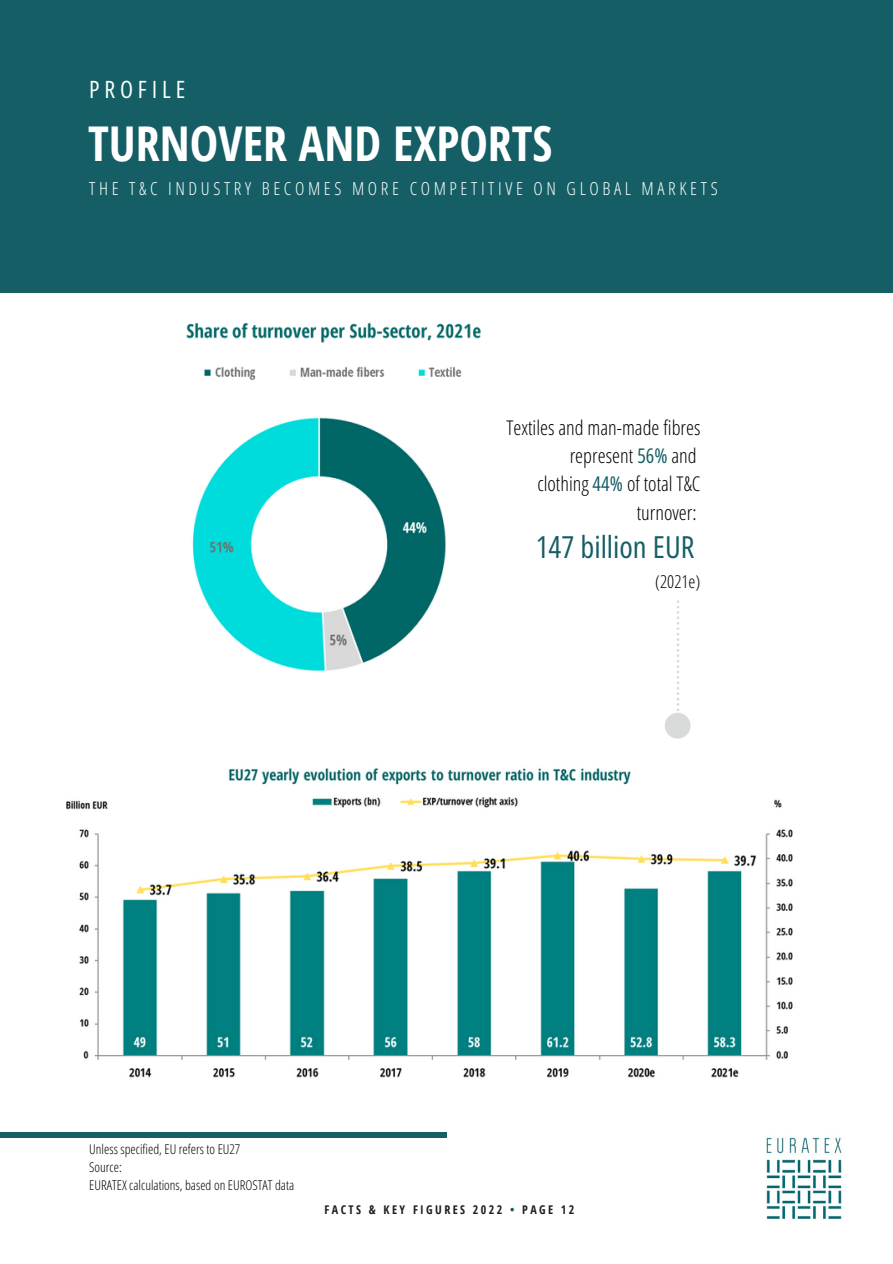
<style>
.page{position:relative;width:893px;height:1264px;background:#fff}
.page>*{position:absolute;margin:0;border:0;box-sizing:border-box;transform-origin:0 0}
.t1{font:700 48px "Open Sans Condensed";color:#fff}
.t2{font:30.45px "Open Sans Hebrew Condensed";color:#155e65}
.t3{font:24px "Open Sans Hebrew Condensed";letter-spacing:.2em;color:#fdfffe}
.t4{font:300 20.25px/28.2px "Open Sans Hebrew Condensed";color:#000;text-align:right}
.t5{font:300 18px "Open Sans Hebrew Condensed";letter-spacing:.2em;color:#fdfffe}
.t6{font:300 17.85px "Open Sans Hebrew Condensed";color:#000}
.t7{font:300 13.5px/18px "Open Sans Hebrew Condensed";color:#000}
.t8{font:700 12px "Open Sans Condensed";letter-spacing:.2em;color:#1e1e1e}
.s1{font-weight:400;color:#155e65}
.s2{color:#17575b}
</style>
<div class="page">
<img style="left:766px;top:1137px;width:76px;height:82px">
<div style="left:0;top:0;width:892px;height:292px;background:#155e65"></div>
<div style="left:0;top:1132px;width:446px;height:6px;background:#155e65"></div>
<svg style="left:676px;top:600px;width:3px;height:111px"></svg>
<div style="left:664px;top:712px;width:26px;height:26px;background:#d9dbdb;border-radius:50%"></div>
<img style="left:186px;top:322px;width:295px;height:350px">
<img style="left:66px;top:768px;width:727px;height:310px">
<h3 class="t3" style="left:89px;top:75px;width:97px">PROFILE</h3>
<h1 class="t1" style="left:88px;top:110px;width:465px">TURNOVER AND EXPORTS</h1>
<h3 class="t5" style="left:89px;top:176px;width:630px">THE T&amp;C INDUSTRY BECOMES MORE COMPETITIVE ON GLOBAL MARKETS</h3>
<h3 class="t4" style="left:506px;top:413px;width:195px">Textiles and man-made fibres represent <span class="s1">56%</span> and<br>clothing <span class="s1">44%</span> of total T&amp;C turnover:</h3>
<h2 class="t2" style="left:535px;top:529px;width:160px">147 billion EUR</h2>
<h3 class="t6" style="left:655px;top:568px;width:47px">(2021e)</h3>
<p class="t7" style="left:89px;top:1140px;width:206px">Unless specified, EU refers to EU27<br>Source:<br>EURATEX calculations, based on EUROSTAT data</p>
<p class="t8" style="left:324px;top:1201px;width:251px">FACTS &amp; KEY FIGURES 2022 <span class="s2">•</span> PAGE 12</p>
</div>
